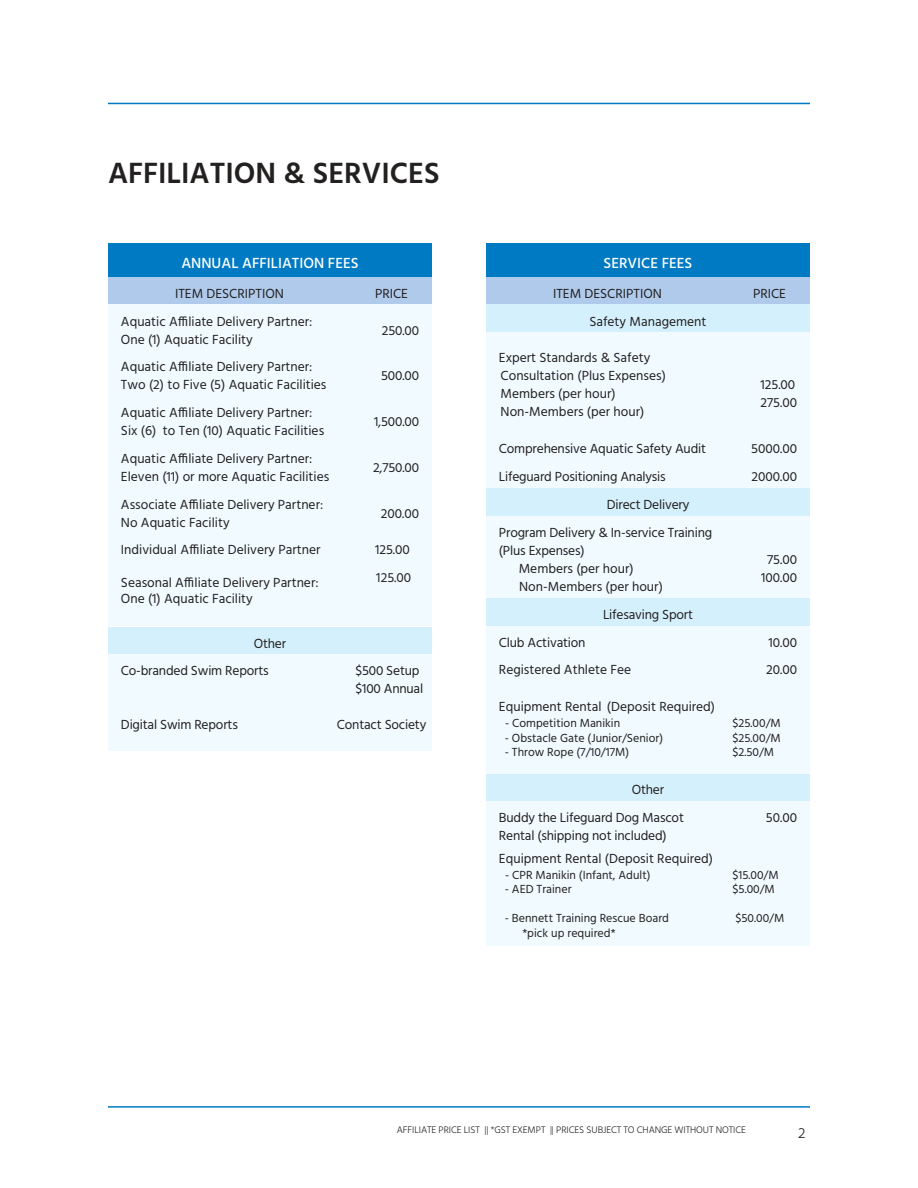
<style>
.page{position:relative;width:918px;height:1188px;background:#fff}
.page>*{position:absolute;margin:0;border:0;box-sizing:border-box;transform-origin:0 0}
.t1{font:600 30px "Hind";color:#232020}
.t2{font:500 15px "Hind";color:#fff}
.t3{font:300 15px "Hind";color:#232020}
.t4{font:13.5px/18px "Hind";color:#232020}
.t5{font:12px "Hind";color:#232020}
.t6{font:300 9.75px "Hind";letter-spacing:-.01em;color:#232020}
</style>
<div class="page">
<hr style="left:108px;top:1106px;width:702px;height:2px;background:#007ac3">
<hr style="left:108px;top:103px;width:702px;height:1px;background:#007ac3">
<div style="left:108px;top:243px;width:324px;height:34px;background:#007ac3"></div>
<div style="left:108px;top:277px;width:243px;height:27px;background:#afcaeb"></div>
<div style="left:351px;top:277px;width:81px;height:27px;background:#afcaeb"></div>
<div style="left:108px;top:304px;width:243px;height:46px;background:#f0faff"></div>
<div style="left:351px;top:304px;width:81px;height:46px;background:#f0faff"></div>
<div style="left:108px;top:350px;width:243px;height:46px;background:#f0faff"></div>
<div style="left:351px;top:350px;width:81px;height:46px;background:#f0faff"></div>
<div style="left:108px;top:396px;width:243px;height:46px;background:#f0faff"></div>
<div style="left:351px;top:396px;width:81px;height:46px;background:#f0faff"></div>
<div style="left:108px;top:442px;width:243px;height:45px;background:#f0faff"></div>
<div style="left:351px;top:442px;width:81px;height:45px;background:#f0faff"></div>
<div style="left:108px;top:487px;width:243px;height:46px;background:#f0faff"></div>
<div style="left:351px;top:487px;width:81px;height:46px;background:#f0faff"></div>
<div style="left:108px;top:533px;width:243px;height:28px;background:#f0faff"></div>
<div style="left:351px;top:533px;width:81px;height:28px;background:#f0faff"></div>
<div style="left:108px;top:561px;width:243px;height:37px;background:#f0faff"></div>
<div style="left:351px;top:561px;width:81px;height:37px;background:#f0faff"></div>
<div style="left:108px;top:598px;width:243px;height:28px;background:#f0faff"></div>
<div style="left:351px;top:598px;width:81px;height:28px;background:#f0faff"></div>
<div style="left:486px;top:243px;width:324px;height:34px;background:#007ac3"></div>
<div style="left:486px;top:277px;width:243px;height:27px;background:#afcaeb"></div>
<div style="left:729px;top:277px;width:81px;height:27px;background:#afcaeb"></div>
<div style="left:486px;top:304px;width:324px;height:28px;background:#d5f0fd"></div>
<div style="left:486px;top:488px;width:324px;height:28px;background:#d5f0fd"></div>
<div style="left:486px;top:598px;width:324px;height:28px;background:#d5f0fd"></div>
<div style="left:486px;top:773px;width:324px;height:28px;background:#d5f0fd"></div>
<div style="left:486px;top:332px;width:243px;height:100px;background:#f0faff"></div>
<div style="left:729px;top:332px;width:81px;height:100px;background:#f0faff"></div>
<div style="left:486px;top:432px;width:243px;height:28px;background:#f0faff"></div>
<div style="left:729px;top:432px;width:81px;height:28px;background:#f0faff"></div>
<div style="left:486px;top:460px;width:243px;height:28px;background:#f0faff"></div>
<div style="left:729px;top:460px;width:81px;height:28px;background:#f0faff"></div>
<div style="left:486px;top:516px;width:243px;height:82px;background:#f0faff"></div>
<div style="left:729px;top:516px;width:81px;height:82px;background:#f0faff"></div>
<div style="left:486px;top:626px;width:243px;height:27px;background:#f0faff"></div>
<div style="left:729px;top:626px;width:81px;height:27px;background:#f0faff"></div>
<div style="left:486px;top:653px;width:243px;height:28px;background:#f0faff"></div>
<div style="left:729px;top:653px;width:81px;height:28px;background:#f0faff"></div>
<div style="left:486px;top:681px;width:243px;height:92px;background:#f0faff"></div>
<div style="left:729px;top:681px;width:81px;height:92px;background:#f0faff"></div>
<div style="left:486px;top:801px;width:243px;height:145px;background:#f0faff"></div>
<div style="left:729px;top:801px;width:81px;height:145px;background:#f0faff"></div>
<div style="left:108px;top:627px;width:324px;height:27px;background:#d5f0fd"></div>
<div style="left:108px;top:654px;width:243px;height:97px;background:#f0faff"></div>
<div style="left:351px;top:654px;width:81px;height:97px;background:#f0faff"></div>
<h1 class="t1" style="left:108px;top:152px;width:333px">AFFILIATION &amp; SERVICES</h1>
<p class="t2" style="left:181px;top:252px;width:179px">ANNUAL AFFILIATION FEES</p>
<p class="t4" style="left:175px;top:285px;width:110px">ITEM DESCRIPTION</p>
<p class="t4" style="left:375px;top:285px;width:34px">PRICE</p>
<p class="t4" style="left:121px;top:313px;width:193px">Aquatic Affiliate Delivery Partner:<br>One (1) Aquatic Facility</p>
<p class="t4" style="left:382px;top:322px;width:39px">250.00</p>
<p class="t4" style="left:121px;top:358px;width:207px">Aquatic Affiliate Delivery Partner:<br>Two (2) to Five (5) Aquatic Facilities</p>
<p class="t4" style="left:381px;top:367px;width:39px">500.00</p>
<p class="t4" style="left:121px;top:404px;width:205px">Aquatic Affiliate Delivery Partner:<br>Six (6) to Ten (10) Aquatic Facilities</p>
<p class="t4" style="left:374px;top:413px;width:47px">1,500.00</p>
<p class="t4" style="left:121px;top:450px;width:210px">Aquatic Affiliate Delivery Partner:<br>Eleven (11) or more Aquatic Facilities</p>
<p class="t4" style="left:373px;top:459px;width:48px">2,750.00</p>
<p class="t4" style="left:121px;top:496px;width:204px">Associate Affiliate Delivery Partner:<br>No Aquatic Facility</p>
<p class="t4" style="left:381px;top:505px;width:40px">200.00</p>
<p class="t4" style="left:121px;top:541px;width:201px">Individual Affiliate Delivery Partner</p>
<p class="t4" style="left:375px;top:541px;width:36px">125.00</p>
<p class="t4" style="left:121px;top:575px;width:199px;line-height:16.2px">Seasonal Affiliate Delivery Partner:<br>One (1) Aquatic Facility</p>
<p class="t4" style="left:376px;top:569px;width:36px">125.00</p>
<p class="t4" style="left:254px;top:635px;width:34px">Other</p>
<p class="t4" style="left:121px;top:662px;width:149px">Co-branded Swim Reports</p>
<p class="t4" style="left:356px;top:662px;width:69px">$500 Setup $100 Annual</p>
<p class="t4" style="left:121px;top:716px;width:118px">Digital Swim Reports</p>
<p class="t4" style="left:337px;top:716px;width:91px">Contact Society</p>
<p class="t2" style="left:604px;top:252px;width:90px">SERVICE FEES</p>
<p class="t4" style="left:553px;top:285px;width:110px">ITEM DESCRIPTION</p>
<p class="t4" style="left:753px;top:285px;width:34px">PRICE</p>
<p class="t4" style="left:589px;top:313px;width:119px">Safety Management</p>
<p class="t4" style="left:499px;top:349px;width:169px">Expert Standards &amp; Safety<br>Consultation (Plus Expenses)<br>Members (per hour)<br>Non-Members (per hour)</p>
<p class="t4" style="left:760px;top:376px;width:38px">125.00<br>275.00</p>
<p class="t4" style="left:499px;top:440px;width:209px">Comprehensive Aquatic Safety Audit</p>
<p class="t4" style="left:751px;top:440px;width:47px">5000.00</p>
<p class="t4" style="left:499px;top:468px;width:168px">Lifeguard Positioning Analysis</p>
<p class="t4" style="left:751px;top:468px;width:47px">2000.00</p>
<p class="t4" style="left:499px;top:491px;width:215px;line-height:27.9px;text-indent:108px">Direct Delivery<br>Program Delivery &amp; In-service Training</p>
<p class="t4" style="left:519px;top:542px;width:146px;text-indent:-20px">(Plus Expenses)<br>Members (per hour)<br>Non-Members (per hour)</p>
<p class="t4" style="left:761px;top:551px;width:37px;text-align:center">75.00<br>100.00</p>
<p class="t4" style="left:603px;top:606px;width:92px">Lifesaving Sport</p>
<p class="t4" style="left:499px;top:634px;width:88px">Club Activation</p>
<p class="t4" style="left:768px;top:634px;width:30px">10.00</p>
<p class="t4" style="left:499px;top:662px;width:134px">Registered Athlete Fee</p>
<p class="t4" style="left:766px;top:662px;width:32px">20.00</p>
<p class="t4" style="left:499px;top:698px;width:218px">Equipment Rental (Deposit Required)</p>
<p class="t5" style="left:505px;top:715px;width:117px">- Competition Manikin</p>
<p class="t5" style="left:733px;top:715px;width:50px">$25.00/M</p>
<p class="t5" style="left:505px;top:730px;width:160px">- Obstacle Gate (Junior/Senior)</p>
<p class="t5" style="left:733px;top:730px;width:50px">$25.00/M</p>
<p class="t5" style="left:505px;top:744px;width:126px">- Throw Rope (7/10/17M)</p>
<p class="t5" style="left:733px;top:744px;width:43px">$2.50/M</p>
<p class="t4" style="left:632px;top:782px;width:34px">Other</p>
<p class="t4" style="left:499px;top:809px;width:187px">Buddy the Lifeguard Dog Mascot<br>Rental (shipping not included)</p>
<p class="t4" style="left:766px;top:809px;width:33px">50.00</p>
<p class="t4" style="left:499px;top:850px;width:216px">Equipment Rental (Deposit Required)</p>
<p class="t5" style="left:505px;top:867px;width:147px">- CPR Manikin (Infant, Adult)</p>
<p class="t5" style="left:733px;top:867px;width:48px">$15.00/M</p>
<p class="t5" style="left:505px;top:881px;width:68px">- AED Trainer</p>
<p class="t5" style="left:733px;top:881px;width:44px">$5.00/M</p>
<p class="t5" style="left:505px;top:910px;width:166px">- Bennett Training Rescue Board</p>
<p class="t5" style="left:735px;top:910px;width:50px">$50.00/M</p>
<p class="t5" style="left:522px;top:925px;width:95px">*pick up required*</p>
<p class="t6" style="left:397px;top:1124px;width:351px">AFFILIATE PRICE LIST || *GST EXEMPT || PRICES SUBJECT TO CHANGE WITHOUT NOTICE</p>
<p class="t3" style="left:798px;top:1123px;width:9px">2</p>
</div>
